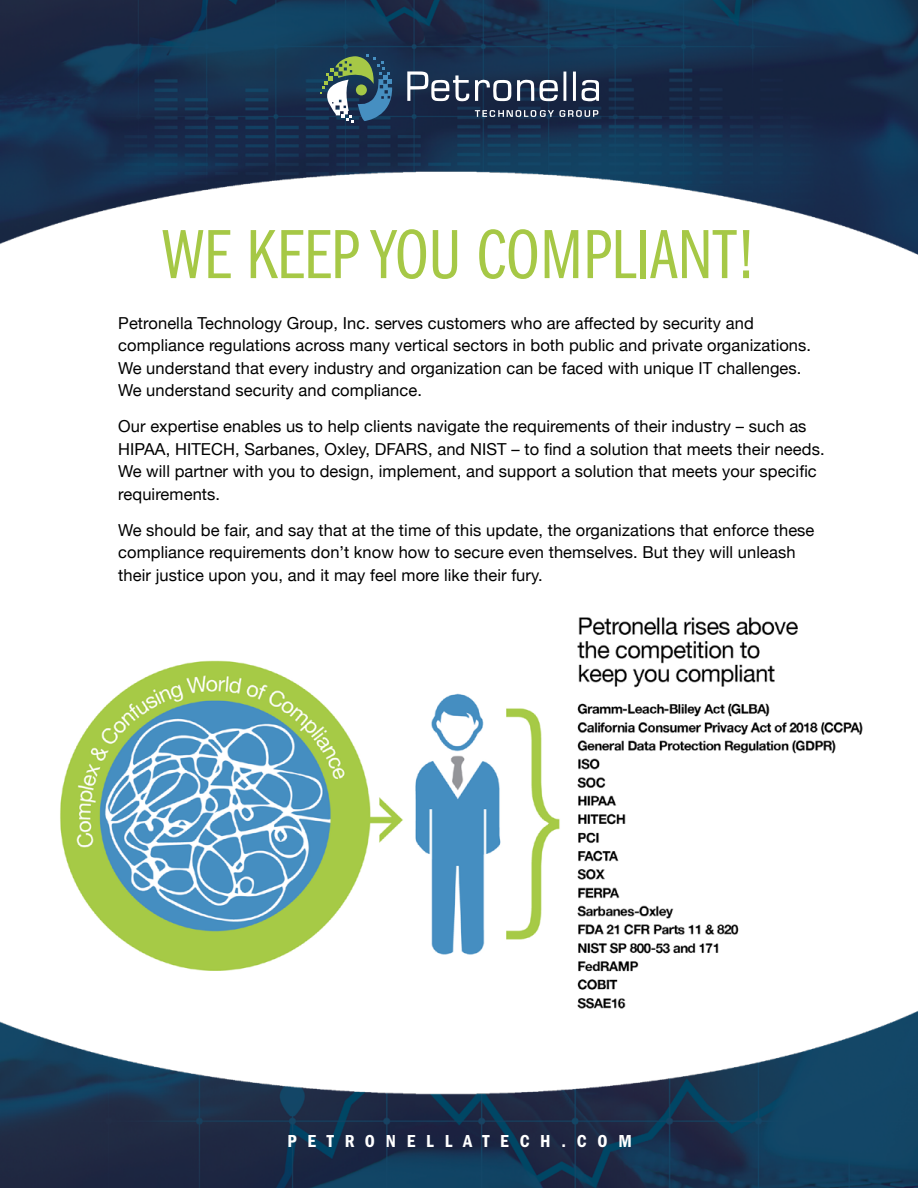
<style>
.page{position:relative;width:918px;height:1188px;background:#fff}
.page>*{position:absolute;margin:0;border:0;box-sizing:border-box;transform-origin:0 0}
.t1{font:72px "ITC Franklin Gothic Std Bk Cp";color:#a6c846}
.t2{font:18px "ITC Franklin Gothic Std Dm Cd";letter-spacing:.6em;color:#fff}
.t3{font:16.5px/22.5px "Helvetica Neue";letter-spacing:.005em;color:#000}
</style>
<div class="page">
<img style="left:60px;top:617px;width:803px;height:388px">
<img style="left:0;top:0;width:918px;height:255px">
<svg style="left:475px;top:110px;width:123px;height:7px"></svg>
<svg style="left:407px;top:71px;width:192px;height:31px"></svg>
<svg style="left:320px;top:54px;width:73px;height:69px;background:#4c6c74"></svg>
<img style="left:0;top:1005px;width:918px;height:183px">
<h1 class="t1" style="left:162px;top:215px;width:595px">WE KEEP YOU COMPLIANT!</h1>
<p class="t3" style="left:118px;top:313px;width:694px">Petronella Technology Group, Inc. serves customers who are affected by security and compliance regulations across many vertical sectors in both public and private organizations.<br>We understand that every industry and organization can be faced with unique IT challenges.<br>We understand security and compliance.</p>
<p class="t3" style="left:118px;top:416px;width:708px">Our expertise enables us to help clients navigate the requirements of their industry – such as HIPAA, HITECH, Sarbanes, Oxley, DFARS, and NIST – to find a solution that meets their needs.<br>We will partner with you to design, implement, and support a solution that meets your specific requirements.</p>
<p class="t3" style="left:118px;top:520px;width:698px">We should be fair, and say that at the time of this update, the organizations that enforce these compliance requirements don’t know how to secure even themselves. But they will unleash their justice upon you, and it may feel more like their fury.</p>
<p class="t2" style="left:288px;top:1130px;width:346px">PETRONELLATECH.COM</p>
</div>
